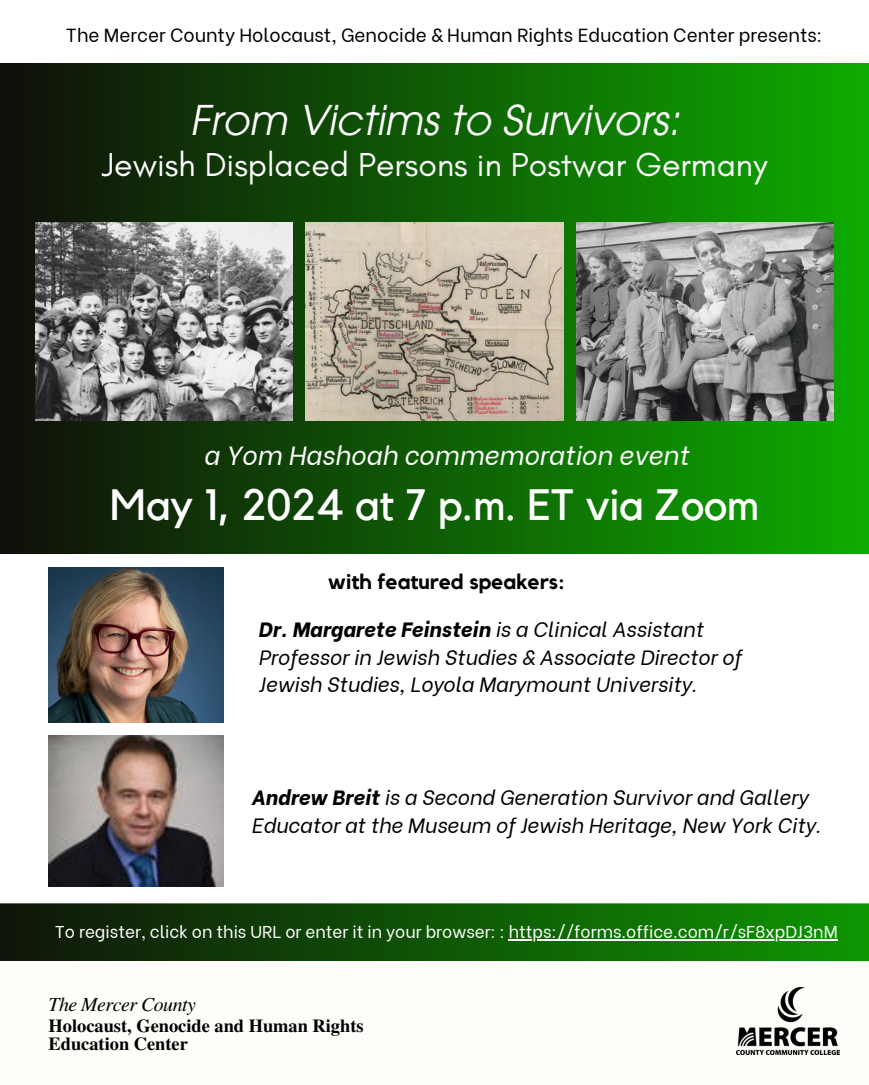
<style>
.page{position:relative;width:869px;height:1085px;background:#fff}
.page>*{position:absolute;margin:0;border:0;box-sizing:border-box;transform-origin:0 0}
.t1{font:43.75px "Kollektif";color:#fff}
.t2{font:italic 40.95px "ITC Avant Garde Pro";color:#fff}
.t3{font:33.77px "Glacial Indifference";color:#fff}
.t4{font:italic 26.25px "Be Vietnam";color:#fff}
.t5{font:700 21px "Kollektif";color:#000}
.t6{font:italic 20.65px/27.7px "Be Vietnam";color:#000}
.t7{font:italic 19.78px "Te X Gyre Termes";letter-spacing:-.025em;color:#000}
.t8{font:18.9px "Be Vietnam";color:#000}
.t9{font:700 18.38px/18.4px "Te X Gyre Termes";color:#000}
.t10{font:17.15px "Be Vietnam";color:#fff}
.s1{font-weight:800}
</style>
<div class="page">
<div style="left:0;top:0;width:869px;height:1084px;background:linear-gradient(to right,#110e0b,#0fac01)"></div>
<div style="left:0;top:554px;width:869px;height:387px;background:#fff"></div>
<div style="left:0;top:903px;width:869px;height:59px;background:linear-gradient(to right,#10140a,#0e9601)"></div>
<div style="left:0;top:0;width:869px;height:63px;background:#fff"></div>
<img style="left:49px;top:567px;width:174px;height:155px">
<img style="left:36px;top:222px;width:257px;height:198px">
<img style="left:306px;top:222px;width:257px;height:198px">
<img style="left:576px;top:222px;width:258px;height:198px">
<div style="left:0;top:961px;width:869px;height:123px;background:#fefdfa"></div>
<img style="left:737px;top:987px;width:102px;height:67px">
<img style="left:49px;top:735px;width:174px;height:151px">
<hr style="left:509px;top:939px;width:329px;height:1px;background:#fff">
<h5 class="t8" style="left:66px;top:19px;width:758px">The Mercer County Holocaust, Genocide &amp; Human Rights Education Center presents:</h5>
<h1 class="t2" style="left:190px;top:104px;width:491px">From Victims to Survivors:</h1>
<h6 class="t3" style="left:102px;top:143px;width:667px">Jewish Displaced Persons in Postwar Germany</h6>
<h5 class="t4" style="left:203px;top:433px;width:487px">a Yom Hashoah commemoration event</h5>
<h3 class="t1" style="left:110px;top:484px;width:651px">May 1, 2024 at 7 p.m. ET via Zoom</h3>
<p class="t5" style="left:328px;top:572px;width:238px">with featured speakers:</p>
<p class="t6" style="left:258px;top:613px;width:485px"><span class="s1">Dr. Margarete Feinstein</span> is a Clinical Assistant<br>Professor in Jewish Studies &amp; Associate Director of<br>Jewish Studies, Loyola Marymount University.</p>
<p class="t6" style="left:251px;top:781px;width:571px"><span class="s1">Andrew Breit</span> is a Second Generation Survivor and Gallery<br>Educator at the Museum of Jewish Heritage, New York City.</p>
<h4 class="t10" style="left:55px;top:917px;width:784px">To register, click on this URL or enter it in your browser: : https://forms.office.com/r/sF8xpDJ3nM</h4>
<h1 class="t7" style="left:49px;top:989px;width:149px">The Mercer County</h1>
<h2 class="t9" style="left:49px;top:1014px;width:316px">Holocaust, Genocide and Human Rights<br>Education Center</h2>
</div>
